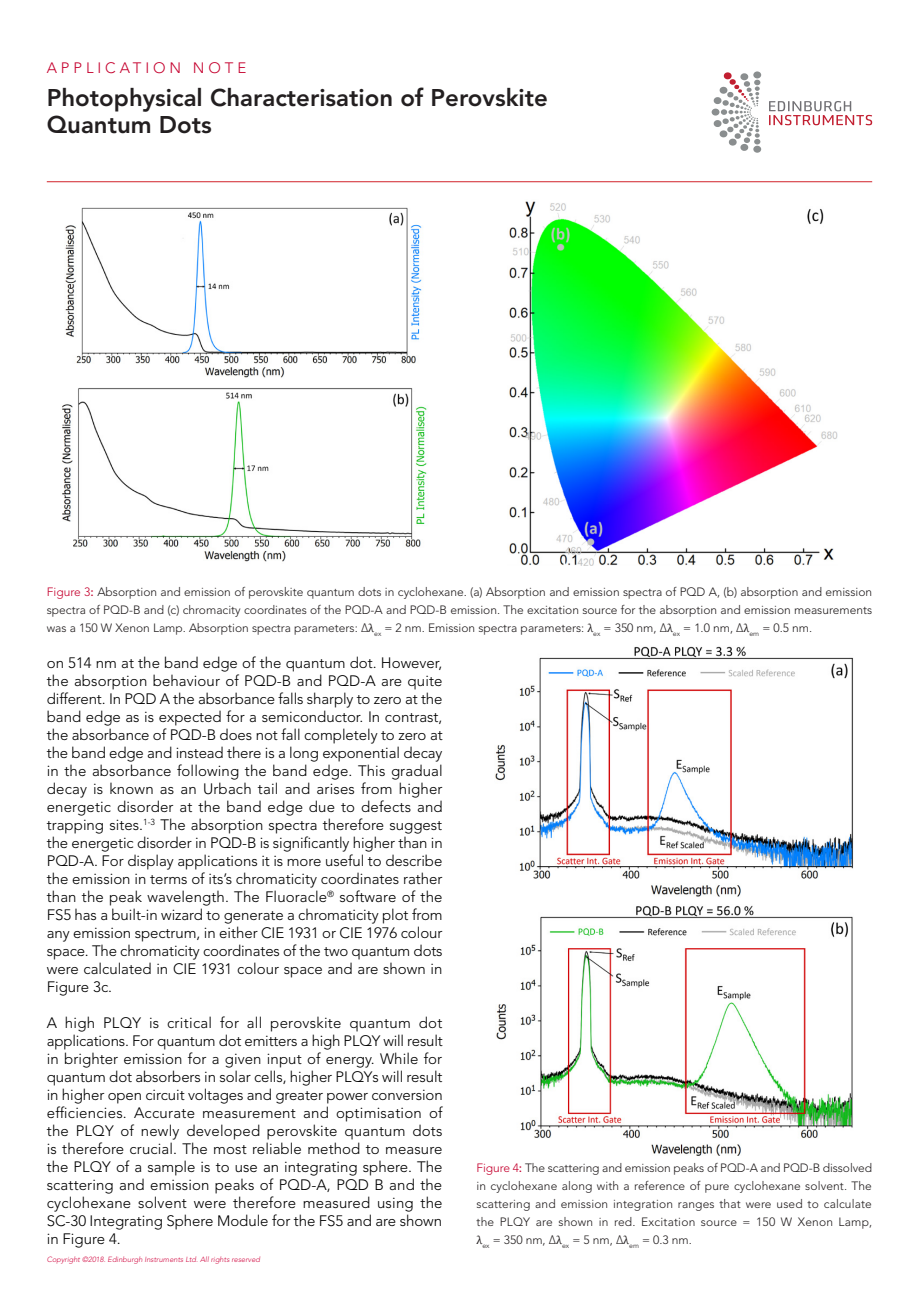
<style>
.page{position:relative;width:919px;height:1289px;background:#fff}
.page>*{position:absolute;margin:0;border:0;box-sizing:border-box;transform-origin:0 0}
.t1{font:800 24px/27px "Avenir LT Std";color:#231f20}
.Body_Copy{font:300 15px/18px "Avenir LT Std";color:#000;text-align:justify}
.Application{font:300 15px "Avenir LT Std";letter-spacing:.26em;color:#c5002e}
.t2{font:300 12px/18px "Avenir LT Std";color:#231f20;text-align:justify}
.t3{font:italic 300 7.5px "Avenir LT Std";color:#d20d44}
.s1{color:#c5002e}
.s2{font-weight:500;color:#c5002e}
.s3{font-family:"Cambria Math";font-weight:400}
</style>
<div class="page">
<hr style="left:47px;top:181px;width:825px;height:1px;background:#d1232a">
<svg style="left:753px;top:146px;width:8px;height:7px"></svg>
<svg style="left:713px;top:72px;width:47px;height:79px"></svg>
<svg style="left:769px;top:101px;width:103px;height:24px"></svg>
<img style="left:509px;top:201px;width:328px;height:364px">
<img style="left:65px;top:207px;width:357px;height:171px">
<img style="left:61px;top:388px;width:367px;height:174px">
<img style="left:495px;top:646px;width:359px;height:251px">
<img style="left:496px;top:905px;width:357px;height:250px">
<p class="Application" style="left:47px;top:59px;width:201px">APPLICATION NOTE</p>
<p class="t1" style="left:47px;top:85px;width:502px">Photophysical Characterisation of Perovskite<br>Quantum Dots</p>
<p class="t2" style="left:47px;top:582px;width:826px"><span class="s1">Figure 3</span><span class="s2">:</span> Absorption and emission of perovskite quantum dots in cyclohexane. (a) Absorption and emission spectra of PQD A, (b) absorption and emission spectra of PQD-B and (c) chromacity coordinates of the PQD-A and PQD-B emission. The excitation source for the absorption and emission measurements was a 150 W Xenon Lamp. Absorption spectra parameters: Δ<span class="s3">λ</span><sub>ex</sub> = 2 nm. Emission spectra parameters: <span class="s3">λ</span><sub>ex</sub> = 350 nm, Δ<span class="s3">λ</span><sub>ex</sub> = 1.0 nm, Δ<span class="s3">λ</span><sub>em</sub> = 0.5 nm.</p>
<p class="Body_Copy" style="left:47px;top:653px;width:397px">on 514 nm at the band edge of the quantum dot. However, the absorption behaviour of PQD-B and PQD-A are quite different. In PQD A the absorbance falls sharply to zero at the band edge as is expected for a semiconductor. In contrast, the absorbance of PQD-B does not fall completely to zero at the band edge and instead there is a long exponential decay in the absorbance following the band edge. This gradual decay is known as an Urbach tail and arises from higher energetic disorder at the band edge due to defects and trapping sites.<sup>1-3</sup> The absorption spectra therefore suggest the energetic disorder in PQD-B is significantly higher than in PQD-A. For display applications it is more useful to describe the emission in terms of its’s chromaticity coordinates rather than the peak wavelength. The Fluoracle<sup>®</sup> software of the FS5 has a built-in wizard to generate a chromaticity plot from any emission spectrum, in either CIE 1931 or CIE 1976 colour space. The chromaticity coordinates of the two quantum dots were calculated in CIE 1931 colour space and are shown in Figure 3c.</p>
<p class="Body_Copy" style="left:47px;top:1013px;width:397px">A high PLQY is critical for all perovskite quantum dot applications. For quantum dot emitters a high PLQY will result in brighter emission for a given input of energy. While for quantum dot absorbers in solar cells, higher PLQYs will result in higher open circuit voltages and greater power conversion efficiencies. Accurate measurement and optimisation of the PLQY of newly developed perovskite quantum dots is therefore crucial. The most reliable method to measure the PLQY of a sample is to use an integrating sphere. The scattering and emission peaks of PQD-A, PQD B and the cyclohexane solvent were therefore measured using the SC-30 Integrating Sphere Module for the FS5 and are shown in Figure 4.</p>
<p class="t3" style="left:47px;top:1254px;width:215px">Copyright ©2018. Edinburgh Instruments Ltd. All rights reserved</p>
<p class="t2" style="left:476px;top:1158px;width:397px"><span class="s1">Figure 4</span><span class="s2">:</span> The scattering and emission peaks of PQD-A and PQD-B dissolved in cyclohexane along with a reference of pure cyclohexane solvent. The scattering and emission integration ranges that were used to calculate the PLQY are shown in red. Excitation source = 150 W Xenon Lamp, <span class="s3">λ</span><sub>ex</sub> = 350 nm, Δ<span class="s3">λ</span><sub>ex</sub> = 5 nm, Δ<span class="s3">λ</span><sub>em</sub> = 0.3 nm.</p>
</div>
